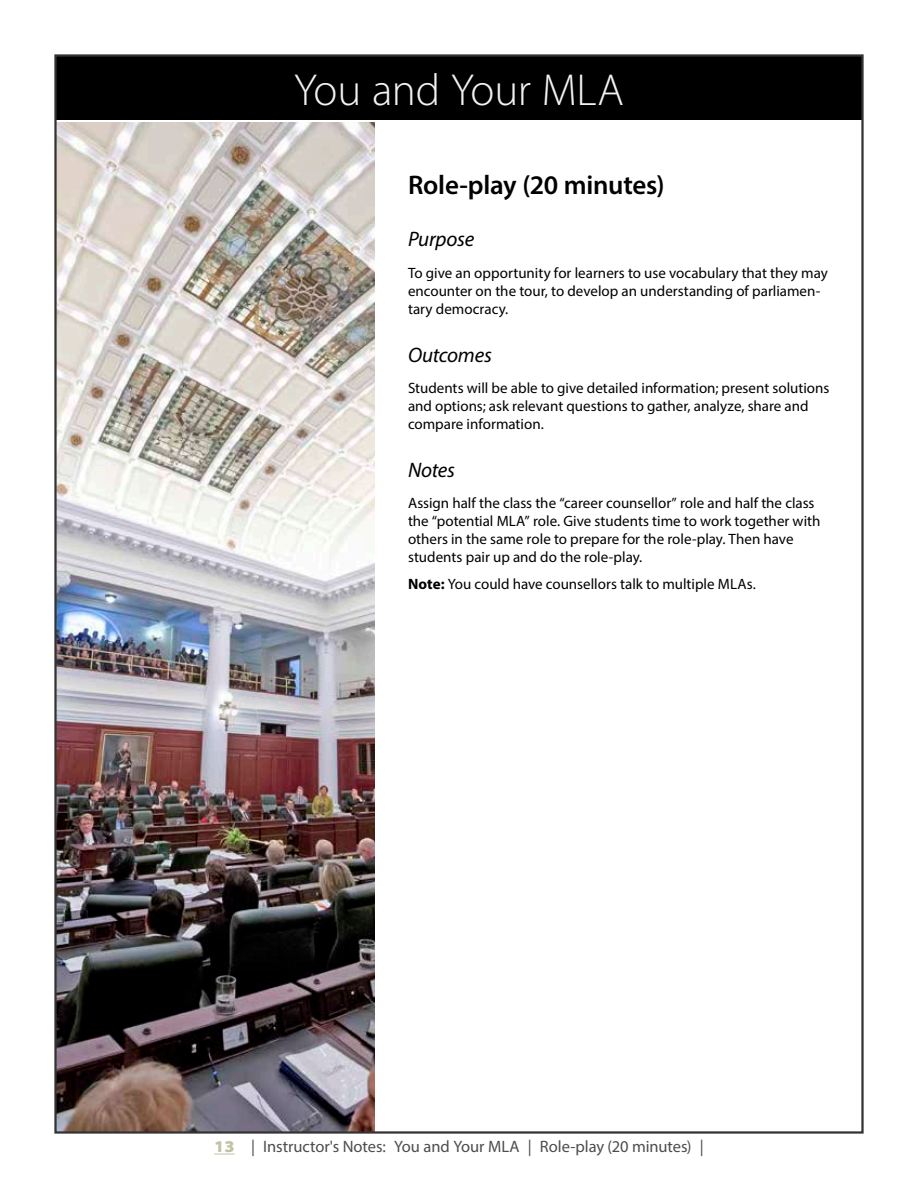
<style>
.page{position:relative;width:918px;height:1188px;background:#fff}
.page>*{position:absolute;margin:0;border:0;box-sizing:border-box;transform-origin:0 0}
.t1{font:300 45px "Myriad Pro";letter-spacing:-.005em;color:#f2f2f2}
.t2{font:600 27px "Myriad Pro";letter-spacing:-.01em;color:#000}
.t3{font:italic 21px "Myriad Pro";letter-spacing:-.01em;color:#000}
.t4{font:16.5px "Myriad Pro";letter-spacing:-.005em;color:#4d4d4d}
.t5{font:15px/18px "Myriad Pro";color:#000}
.s1{font-weight:700}
.s2{font-weight:900;font-stretch:semi-expanded;color:#c3c2a8}
</style>
<div class="page">
<img style="left:57px;top:122px;width:318px;height:1009px">
<svg style="left:214px;top:1154px;width:21px;height:1px"></svg>
<div style="left:56px;top:56px;width:806px;height:64px;background:#000"></div>
<h1 class="t1" style="left:294px;top:63px;width:331px">You and Your MLA</h1>
<h2 class="t2" style="left:408px;top:168px;width:258px">Role-play (20 minutes)</h2>
<h3 class="t3" style="left:408px;top:226px;width:68px">Purpose</h3>
<p class="t5" style="left:408px;top:264px;width:421px">To give an opportunity for learners to use vocabulary that they may encounter on the tour, to develop an understanding of parliamen&shy;tary democracy.</p>
<h3 class="t3" style="left:408px;top:342px;width:85px">Outcomes</h3>
<p class="t5" style="left:408px;top:379px;width:423px">Students will be able to give detailed information; present solutions and options; ask relevant questions to gather, analyze, share and compare information.</p>
<h3 class="t3" style="left:408px;top:457px;width:49px">Notes</h3>
<p class="t5" style="left:408px;top:494px;width:414px">Assign half the class the “career counsellor” role and half the class the “potential MLA” role. Give students time to work together with others in the same role to prepare for the role-play. Then have students pair up and do the role-play.</p>
<p class="t5" style="left:408px;top:575px;width:349px"><span class="s1">Note:</span> You could have counsellors talk to multiple MLAs.</p>
<p class="t4" style="left:214px;top:1137px;width:491px"><span class="s2">13</span> | Instructor's Notes: You and Your MLA | Role-play (20 minutes) |</p>
</div>
